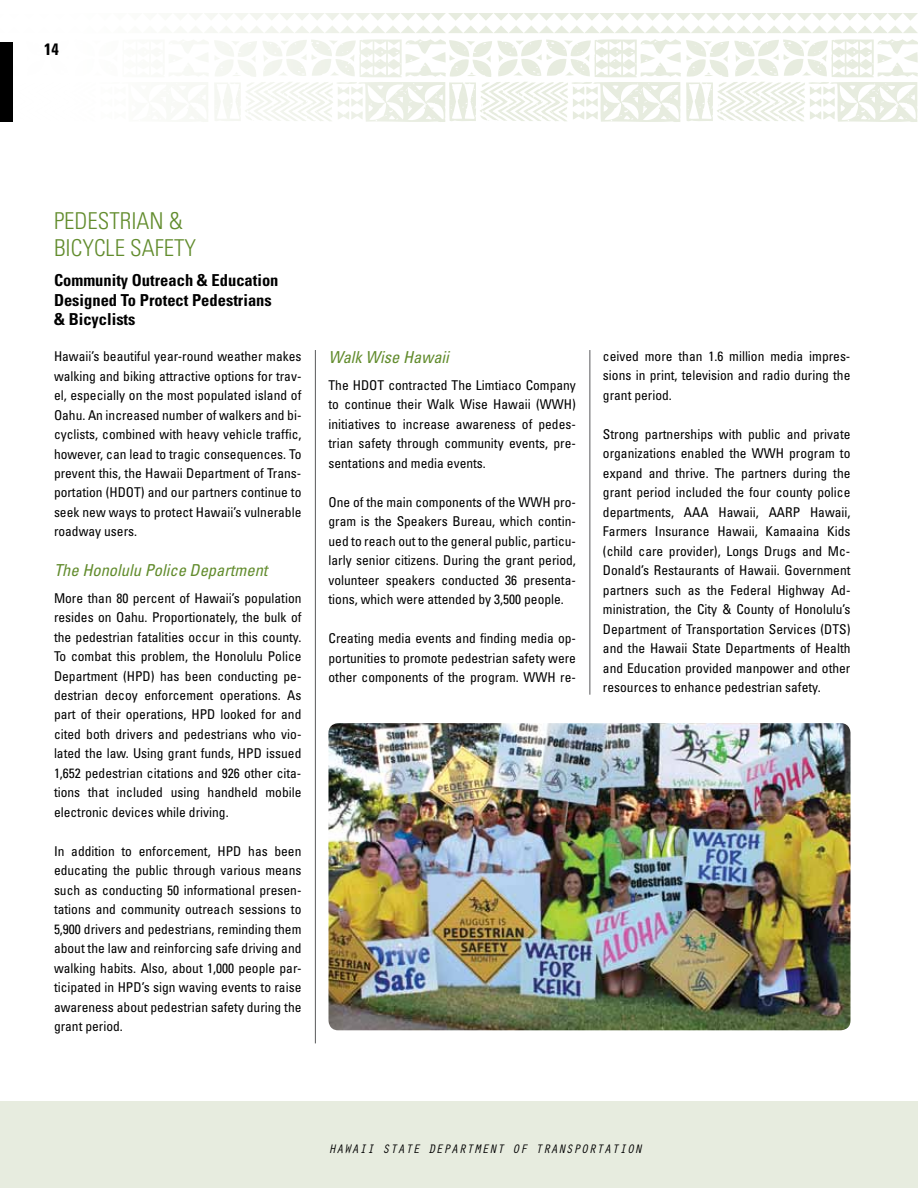
<style>
.page{position:relative;width:918px;height:1188px;background:#fff}
.page>*{position:absolute;margin:0;border:0;box-sizing:border-box;transform-origin:0 0}
.t1{font:300 condensed 23.25px/27px "Univers";color:#628c2d}
.t2{font:700 condensed 16.5px/19.5px "Univers";color:#000}
.t3{font:italic condensed 16.5px "Univers";color:#628c2d}
.t4{font:condensed 13.5px/19.5px "Univers";color:#000;text-align:justify}
.t5{font:italic 12.75px "Orator Std";color:#000}
</style>
<div class="page">
<svg style="left:189px;top:13px;width:728px;height:109px"></svg>
<svg style="left:917px;top:13px;width:1px;height:109px"></svg>
<div style="left:0;top:1102px;width:918px;height:86px;background:#e7ecdf"></div>
<hr style="left:315px;top:350px;width:1px;height:693px;background:#58595b">
<hr style="left:590px;top:350px;width:1px;height:345px;background:#58595b">
<div style="left:0;top:42px;width:13px;height:80px;background:#000"></div>
<img style="left:328px;top:723px;width:522px;height:307px">
<p class="t2" style="left:44px;top:39px;width:16px">14</p>
<h1 class="t1" style="left:54px;top:207px;width:144px">PEDESTRIAN &amp;<br>BICYCLE SAFETY</h1>
<p class="t2" style="left:54px;top:270px;width:226px">Community Outreach &amp; Education<br>Designed To Protect Pedestrians &amp; Bicyclists</p>
<p class="t4" style="left:54px;top:346px;width:249px">Hawaii’s beautiful year-round weather makes walking and biking attractive options for trav&shy;el, especially on the most populated island of Oahu. An increased number of walkers and bi&shy;cyclists, combined with heavy vehicle traffic, however, can lead to tragic consequences. To prevent this, the Hawaii Department of Trans&shy;portation (HDOT) and our partners continue to seek new ways to protect Hawaii’s vulnerable roadway users.</p>
<p class="t3" style="left:54px;top:560px;width:215px">The Honolulu Police Department</p>
<p class="t4" style="left:54px;top:588px;width:249px">More than 80 percent of Hawaii’s population resides on Oahu. Proportionately, the bulk of the pedestrian fatalities occur in this county.<br>To combat this problem, the Honolulu Police Department (HPD) has been conducting pe&shy;destrian decoy enforcement operations. As part of their operations, HPD looked for and cited both drivers and pedestrians who vio&shy;lated the law. Using grant funds, HPD issued 1,652 pedestrian citations and 926 other cita&shy;tions that included using handheld mobile electronic devices while driving.</p>
<p class="t4" style="left:54px;top:841px;width:249px">In addition to enforcement, HPD has been educating the public through various means such as conducting 50 informational presen&shy;tations and community outreach sessions to 5,900 drivers and pedestrians, reminding them about the law and reinforcing safe driving and walking habits. Also, about 1,000 people par&shy;ticipated in HPD’s sign waving events to raise awareness about pedestrian safety during the grant period.</p>
<p class="t3" style="left:328px;top:347px;width:122px">Walk Wise Hawaii</p>
<p class="t4" style="left:328px;top:375px;width:249px">The HDOT contracted The Limtiaco Company to continue their Walk Wise Hawaii (WWH) initiatives to increase awareness of pedes&shy;trian safety through community events, pre&shy;sentations and media events.</p>
<p class="t4" style="left:328px;top:492px;width:249px">One of the main components of the WWH pro&shy;gram is the Speakers Bureau, which contin&shy;ued to reach out to the general public, particu&shy;larly senior citizens. During the grant period, volunteer speakers conducted 36 presenta&shy;tions, which were attended by 3,500 people.</p>
<p class="t4" style="left:328px;top:628px;width:249px">Creating media events and finding media op&shy;portunities to promote pedestrian safety were other components of the program. WWH re-</p>
<p class="t4" style="left:603px;top:346px;width:249px">ceived more than 1.6 million media impres&shy;sions in print, television and radio during the grant period.</p>
<p class="t4" style="left:603px;top:424px;width:249px">Strong partnerships with public and private organizations enabled the WWH program to expand and thrive. The partners during the grant period included the four county police departments, AAA Hawaii, AARP Hawaii, Farmers Insurance Hawaii, Kamaaina Kids (child care provider), Longs Drugs and Mc-Donald’s Restaurants of Hawaii. Government partners such as the Federal Highway Ad&shy;ministration, the City &amp; County of Honolulu’s Department of Transportation Services (DTS) and the Hawaii State Departments of Health and Education provided manpower and other resources to enhance pedestrian safety.</p>
<p class="t5" style="left:328px;top:1139px;width:315px">HAWAII STATE DEPARTMENT OF TRANSPORTATION</p>
</div>
